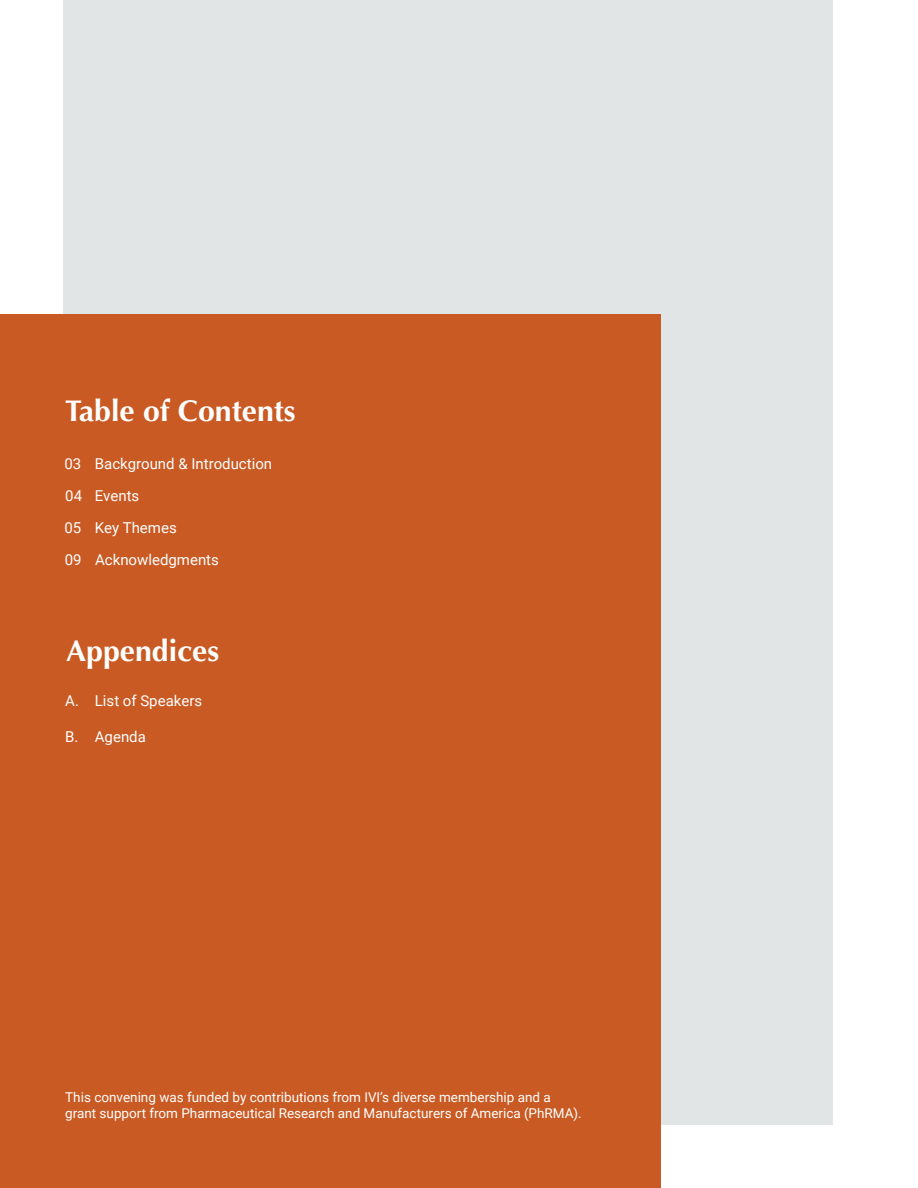
<style>
.page{position:relative;width:918px;height:1188px;background:#fff}
.page>*{position:absolute;margin:0;border:0;box-sizing:border-box;transform-origin:0 0}
.t1{font:700 30px "Optima";color:#fff}
.t2{font:15px "Roboto";color:#fff}
.t3{font:13.5px/16.2px "Roboto";color:#fff}
</style>
<div class="page">
<div style="left:63px;top:0;width:770px;height:1125px;background:#e1e5e5"></div>
<div style="left:0;top:314px;width:661px;height:874px;background:#c95a23"></div>
<p class="t1" style="left:65px;top:394px;width:232px">Table of Contents</p>
<p class="t2" style="left:95px;top:454px;width:179px">Background &amp; Introduction</p>
<p class="t2" style="left:65px;top:454px;width:18px">03</p>
<p class="t2" style="left:65px;top:485px;width:18px">04</p>
<p class="t2" style="left:95px;top:485px;width:46px">Events</p>
<p class="t2" style="left:65px;top:517px;width:18px">05</p>
<p class="t2" style="left:95px;top:517px;width:83px">Key Themes</p>
<p class="t2" style="left:65px;top:549px;width:18px">09</p>
<p class="t2" style="left:95px;top:549px;width:125px">Acknowledgments</p>
<p class="t1" style="left:66px;top:633px;width:155px">Appendices</p>
<p class="t2" style="left:65px;top:690px;width:15px">A.</p>
<p class="t2" style="left:65px;top:726px;width:15px">B.</p>
<p class="t2" style="left:95px;top:690px;width:109px">List of Speakers</p>
<p class="t2" style="left:95px;top:726px;width:53px">Agenda</p>
<p class="t3" style="left:65px;top:1088px;width:518px">This convening was funded by contributions from IVI’s diverse membership and a grant support from Pharmaceutical Research and Manufacturers of America (PhRMA).</p>
</div>
